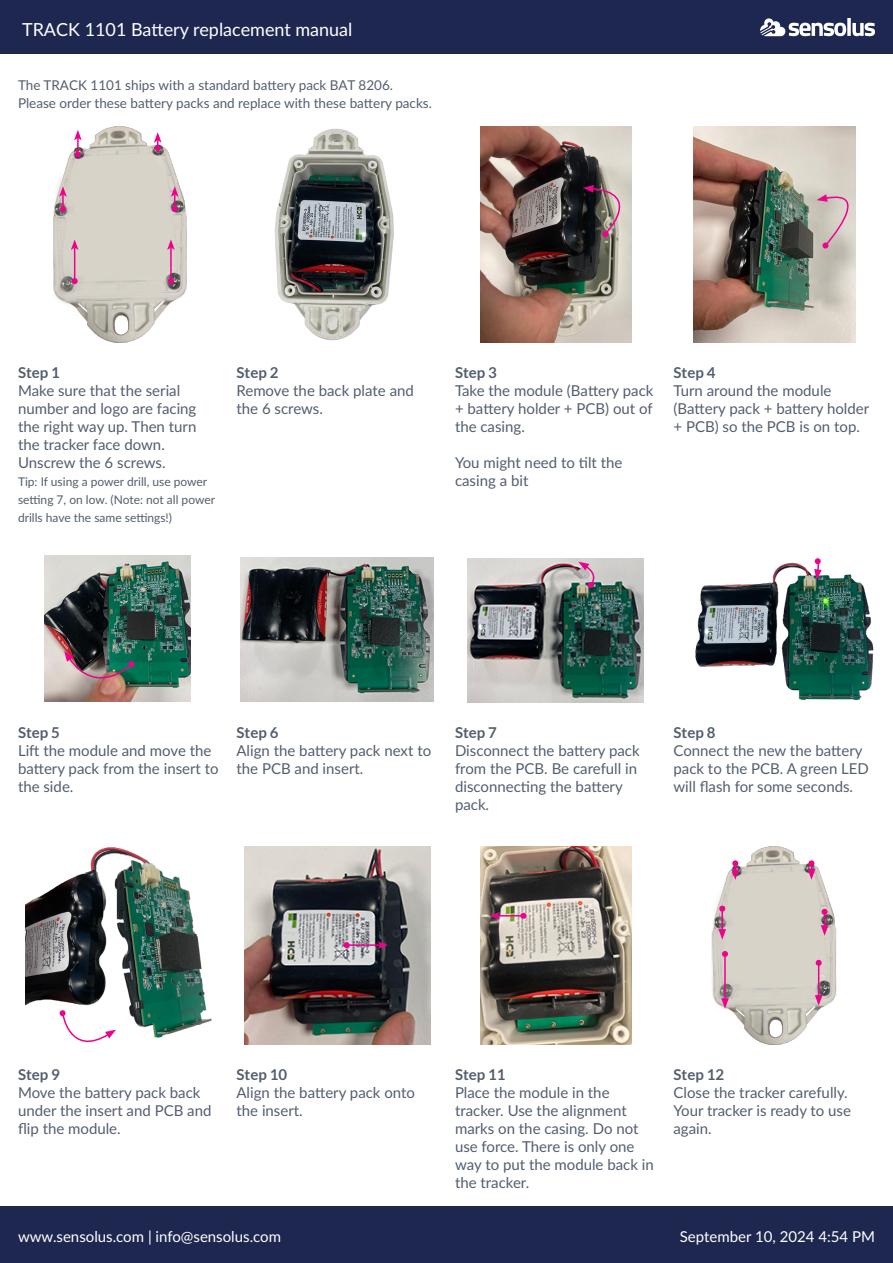
<style>
.page{position:relative;width:893px;height:1263px;background:#fff}
.page>*{position:absolute;margin:0;border:0;box-sizing:border-box;transform-origin:0 0}
.t1{font:18px "Lato";color:#fff}
.Paragraph_Style_1{font:15px/18px "Lato";color:#535e6f}
.Paragraph_Style_1-2{font:700 15px "Lato";color:#535e6f}
.t2{font:15px "Lato";color:#fff}
.t3{font:13.5px "Lato";color:#535e6f}
.Paragraph_Style_1-3{font:12px/18px "Lato";color:#535e6f}
</style>
<div class="page">
<div style="left:0;top:0;width:893px;height:54px;background:#1e2750"></div>
<svg style="left:760px;top:18px;width:115px;height:18px"></svg>
<div style="left:0;top:1206px;width:893px;height:57px;background:#1e2750"></div>
<img style="left:26px;top:846px;width:186px;height:192px">
<img style="left:53px;top:126px;width:134px;height:216px">
<hr style="left:74px;top:248px;width:1px;height:33px;background:#ed028c">
<svg style="left:72px;top:278px;width:6px;height:6px"></svg>
<svg style="left:71px;top:239px;width:8px;height:11px"></svg>
<hr style="left:170px;top:248px;width:2px;height:33px;background:#ed028c">
<svg style="left:168px;top:278px;width:6px;height:6px"></svg>
<svg style="left:167px;top:239px;width:8px;height:11px"></svg>
<svg style="left:171px;top:186px;width:8px;height:26px"></svg>
<svg style="left:59px;top:186px;width:8px;height:26px"></svg>
<svg style="left:74px;top:130px;width:8px;height:27px"></svg>
<svg style="left:154px;top:132px;width:8px;height:19px"></svg>
<img style="left:274px;top:128px;width:120px;height:213px">
<img style="left:480px;top:126px;width:151px;height:216px">
<svg style="left:583px;top:185px;width:49px;height:52px;background:#867676"></svg>
<img style="left:693px;top:126px;width:162px;height:216px">
<svg style="left:817px;top:188px;width:39px;height:61px;background:#d2bdbd"></svg>
<img style="left:45px;top:556px;width:145px;height:146px">
<img style="left:241px;top:557px;width:193px;height:145px">
<img style="left:64px;top:651px;width:71px;height:48px">
<img style="left:468px;top:558px;width:176px;height:144px">
<img style="left:695px;top:562px;width:179px;height:139px">
<img style="left:712px;top:846px;width:125px;height:198px">
<hr style="left:724px;top:954px;width:2px;height:46px;background:#ed028c">
<svg style="left:721px;top:998px;width:8px;height:11px"></svg>
<svg style="left:722px;top:951px;width:6px;height:6px"></svg>
<hr style="left:818px;top:963px;width:1px;height:34px;background:#ed028c">
<svg style="left:815px;top:995px;width:7px;height:11px"></svg>
<svg style="left:816px;top:960px;width:6px;height:6px"></svg>
<svg style="left:821px;top:909px;width:7px;height:27px"></svg>
<hr style="left:721px;top:909px;width:2px;height:22px;background:#ed028c">
<svg style="left:718px;top:929px;width:8px;height:11px"></svg>
<svg style="left:719px;top:906px;width:6px;height:6px"></svg>
<svg style="left:731px;top:860px;width:8px;height:20px"></svg>
<svg style="left:808px;top:860px;width:7px;height:20px"></svg>
<svg style="left:578px;top:562px;width:22px;height:26px"></svg>
<svg style="left:814px;top:558px;width:8px;height:22px"></svg>
<svg style="left:60px;top:1010px;width:56px;height:33px"></svg>
<img style="left:244px;top:846px;width:186px;height:199px">
<img style="left:480px;top:846px;width:151px;height:199px">
<hr style="left:347px;top:944px;width:33px;height:2px;background:#ed028c">
<svg style="left:344px;top:942px;width:6px;height:6px"></svg>
<svg style="left:378px;top:941px;width:10px;height:8px"></svg>
<svg style="left:489px;top:912px;width:37px;height:8px"></svg>
<h1 class="t1" style="left:22px;top:17px;width:332px">TRACK 1101 Battery replacement manual</h1>
<p class="t3" style="left:18px;top:75px;width:377px">The TRACK 1101 ships with a standard battery pack BAT 8206.</p>
<p class="t3" style="left:18px;top:93px;width:415px">Please order these battery packs and replace with these battery packs.</p>
<p class="Paragraph_Style_1-2" style="left:18px;top:364px;width:43px">Step 1</p>
<p class="Paragraph_Style_1" style="left:18px;top:381px;width:180px">Make sure that the serial number and logo are facing the right way up. Then turn the tracker face down.</p>
<p class="Paragraph_Style_1" style="left:18px;top:453px;width:149px">Unscrew the 6 screws.</p>
<p class="Paragraph_Style_1-3" style="left:18px;top:472px;width:199px">Tip: If using a power drill, use power setting 7, on low. (Note: not all power drills have the same settings!)</p>
<p class="Paragraph_Style_1-2" style="left:236px;top:364px;width:43px">Step 2</p>
<p class="Paragraph_Style_1" style="left:236px;top:381px;width:179px">Remove the back plate and the 6 screws.</p>
<p class="Paragraph_Style_1-2" style="left:455px;top:364px;width:43px">Step 3</p>
<p class="Paragraph_Style_1" style="left:455px;top:381px;width:200px;text-align:justify">Take the module (Battery pack + battery holder + PCB) out of the casing.</p>
<p class="Paragraph_Style_1" style="left:455px;top:453px;width:169px">You might need to tilt the casing a bit</p>
<p class="Paragraph_Style_1-2" style="left:673px;top:364px;width:43px">Step 4</p>
<p class="Paragraph_Style_1" style="left:673px;top:381px;width:197px">Turn around the module (Battery pack + battery holder + PCB) so the PCB is on top.</p>
<p class="Paragraph_Style_1-2" style="left:18px;top:724px;width:43px">Step 5</p>
<p class="Paragraph_Style_1" style="left:18px;top:741px;width:202px">Lift the module and move the battery pack from the insert to the side.</p>
<p class="Paragraph_Style_1-2" style="left:236px;top:724px;width:43px">Step 6</p>
<p class="Paragraph_Style_1" style="left:236px;top:741px;width:196px">Align the battery pack next to the PCB and insert.</p>
<p class="Paragraph_Style_1-2" style="left:455px;top:724px;width:43px">Step 7</p>
<p class="Paragraph_Style_1" style="left:455px;top:741px;width:186px">Disconnect the battery pack from the PCB. Be carefull in disconnecting the battery pack.</p>
<p class="Paragraph_Style_1-2" style="left:673px;top:724px;width:43px">Step 8</p>
<p class="Paragraph_Style_1" style="left:673px;top:741px;width:197px">Connect the new the battery pack to the PCB. A green LED will flash for some seconds.</p>
<p class="Paragraph_Style_1-2" style="left:18px;top:1066px;width:43px">Step 9</p>
<p class="Paragraph_Style_1" style="left:18px;top:1083px;width:195px">Move the battery pack back under the insert and PCB and flip the module.</p>
<p class="Paragraph_Style_1-2" style="left:236px;top:1066px;width:52px">Step 10</p>
<p class="Paragraph_Style_1" style="left:236px;top:1083px;width:180px">Align the battery pack onto the insert.</p>
<p class="Paragraph_Style_1-2" style="left:455px;top:1066px;width:52px">Step 11</p>
<p class="Paragraph_Style_1" style="left:455px;top:1083px;width:200px">Place the module in the tracker. Use the alignment marks on the casing. Do not use force. There is only one way to put the module back in the tracker.</p>
<p class="Paragraph_Style_1-2" style="left:673px;top:1066px;width:52px">Step 12</p>
<p class="Paragraph_Style_1" style="left:673px;top:1083px;width:179px">Close the tracker carefully.<br>Your tracker is ready to use again.</p>
<p class="t2" style="left:18px;top:1226px;width:265px">www.sensolus.com | info@sensolus.com</p>
<p class="t2" style="left:680px;top:1226px;width:197px">September 10, 2024 4:54 PM</p>
</div>
